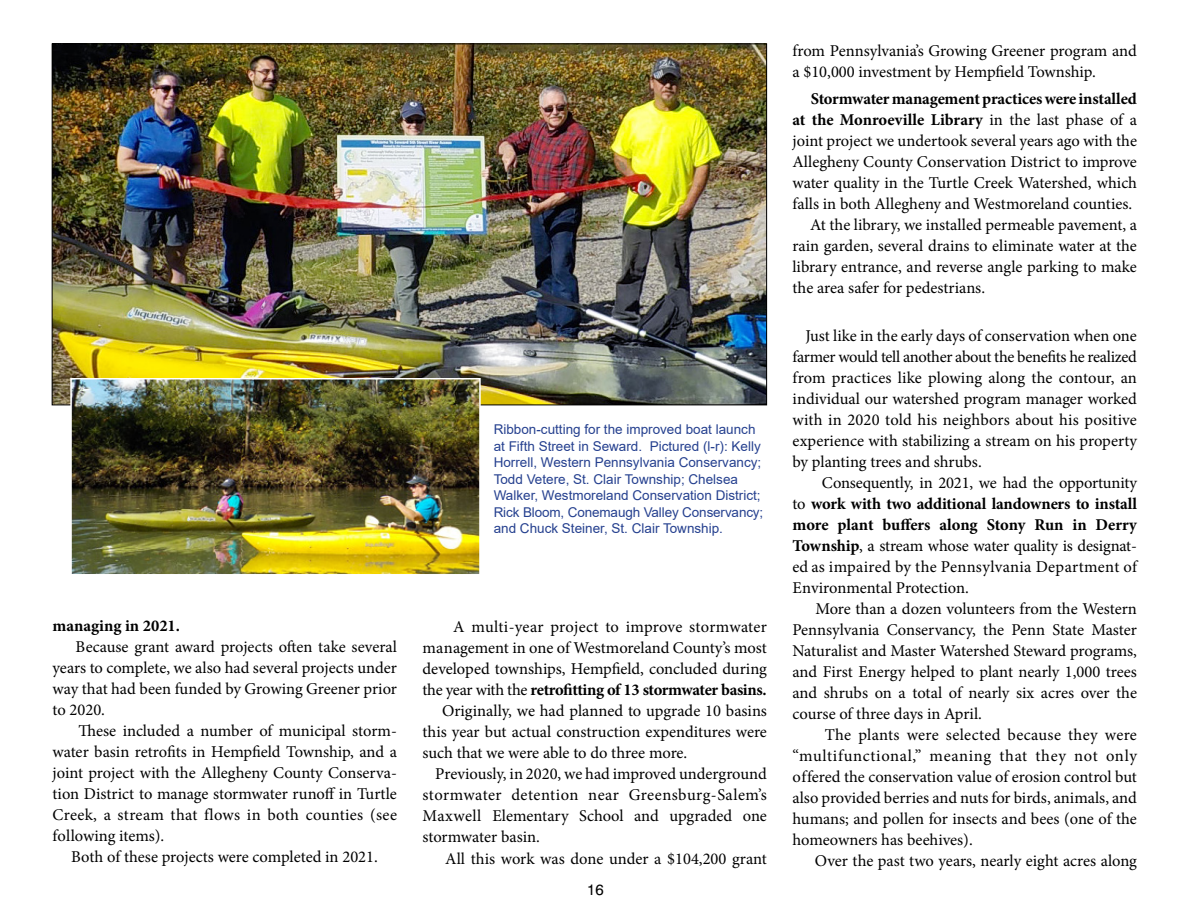
<style>
.page{position:relative;width:1188px;height:918px;background:#fff}
.page>*{position:absolute;margin:0;border:0;box-sizing:border-box;transform-origin:0 0}
.t1{font:16.5px/21px "Minion Pro";color:#000;text-align:justify}
.t2{font:700 16.5px "Minion Pro";letter-spacing:-.01em;color:#000}
.t3{font:16.5px "Minion Pro";letter-spacing:.03em;color:#000}
.t4{font:15px "Swiss 721 BT";color:#000}
.t5{font:13.5px/16.5px "Arial";color:#25408f}
.s1{font-weight:400}
.s2{font-weight:700}
</style>
<div class="page">
<img style="left:54px;top:46px;width:711px;height:357px">
<img style="left:73px;top:381px;width:405px;height:192px">
<div style="left:70px;top:378px;width:411px;height:198px;border:2px solid #fff"></div>
<p class="t2" style="left:52px;top:614px;width:129px">managing in 2021.</p>
<p class="t1" style="left:52px;top:636px;width:346px;text-indent:23px">Because grant award projects often take several years to complete, we also had several projects under way that had been funded by Growing Greener prior to 2020.</p>
<p class="t1" style="left:52px;top:720px;width:346px;text-indent:26px">These included a number of municipal storm&shy;water basin retrofits in Hempfield Township, and a joint project with the Allegheny County Conserva&shy;tion District to manage stormwater runoff in Turtle Creek, a stream that flows in both counties (see following items).</p>
<p class="t1" style="left:71px;top:846px;width:308px">Both of these projects were completed in 2021.</p>
<p class="t5" style="left:494px;top:421px;width:271px">Ribbon-cutting for the improved boat launch at Fifth Street in Seward. Pictured (l-r): Kelly Horrell, Western Pennsylvania Conservancy; Todd Vetere, St. Clair Township; Chelsea Walker, Westmoreland Conservation District; Rick Bloom, Conemaugh Valley Conservancy; and Chuck Steiner, St. Clair Township.</p>
<p class="t1" style="left:453px;top:617px;width:315px">A multi-year project to improve stormwater</p>
<p class="t1" style="left:422px;top:638px;width:346px">management in one of Westmoreland County’s most</p>
<p class="t1" style="left:422px;top:659px;width:346px">developed townships, Hempfield, concluded during</p>
<p class="t2" style="left:422px;top:679px;width:346px"><span class="s1">the year with the</span> retrofitting of 13 stormwater basins.</p>
<p class="t1" style="left:442px;top:701px;width:327px">Originally, we had planned to upgrade 10 basins</p>
<p class="t1" style="left:422px;top:722px;width:346px">this year but actual construction expenditures were</p>
<p class="t1" style="left:422px;top:743px;width:266px">such that we were able to do three more.</p>
<p class="t1" style="left:435px;top:764px;width:333px">Previously, in 2020, we had improved underground</p>
<p class="t3" style="left:422px;top:784px;width:346px">stormwater detention near Greensburg-Salem’s</p>
<p class="t1" style="left:422px;top:806px;width:346px">Maxwell Elementary School and upgraded one</p>
<p class="t1" style="left:422px;top:827px;width:119px">stormwater basin.</p>
<p class="t1" style="left:445px;top:848px;width:323px">All this work was done under a $104,200 grant</p>
<p class="t4" style="left:587px;top:881px;width:18px">16</p>
<p class="t1" style="left:792px;top:40px;width:346px">from Pennsylvania’s Growing Greener program and a $10,000 investment by Hempfield Township.</p>
<p class="t2" style="left:811px;top:87px;width:328px">Stormwater management practices were installed</p>
<p class="t2" style="left:792px;top:108px;width:346px">at the Monroeville Library <span class="s1">in the last phase of a</span></p>
<p class="t1" style="left:792px;top:130px;width:346px">joint project we undertook several years ago with the</p>
<p class="t1" style="left:792px;top:151px;width:346px">Allegheny County Conservation District to improve</p>
<p class="t1" style="left:792px;top:172px;width:346px">water quality in the Turtle Creek Watershed, which</p>
<p class="t1" style="left:792px;top:193px;width:341px">falls in both Allegheny and Westmoreland counties.</p>
<p class="t1" style="left:810px;top:214px;width:328px">At the library, we installed permeable pavement, a</p>
<p class="t1" style="left:792px;top:235px;width:346px">rain garden, several drains to eliminate water at the</p>
<p class="t1" style="left:792px;top:256px;width:346px">library entrance, and reverse angle parking to make</p>
<p class="t1" style="left:792px;top:277px;width:194px">the area safer for pedestrians.</p>
<p class="t1" style="left:792px;top:325px;width:346px;text-indent:13px">Just like in the early days of conservation when one farmer would tell another about the benefits he realized from practices like plowing along the contour, an individual our watershed program manager worked with in 2020 told his neighbors about his positive experience with stabilizing a stream on his property by planting trees and shrubs.</p>
<p class="t1" style="left:792px;top:472px;width:346px;text-indent:29px">Consequently, in 2021, we had the opportunity to <span class="s2">work with two additional landowners to install more plant buffers along Stony Run in Derry Township</span>, a stream whose water quality is designat&shy;ed as impaired by the Pennsylvania Department of Environmental Protection.</p>
<p class="t1" style="left:792px;top:598px;width:346px;text-indent:23px">More than a dozen volunteers from the Western Pennsylvania Conservancy, the Penn State Master Naturalist and Master Watershed Steward programs, and First Energy helped to plant nearly 1,000 trees and shrubs on a total of nearly six acres over the course of three days in April.</p>
<p class="t1" style="left:792px;top:724px;width:346px;text-indent:32px">The plants were selected because they were “multifunctional,” meaning that they not only offered the conservation value of erosion control but also provided berries and nuts for birds, animals, and humans; and pollen for insects and bees (one of the homeowners has beehives).</p>
<p class="t1" style="left:815px;top:850px;width:324px">Over the past two years, nearly eight acres along</p>
</div>
